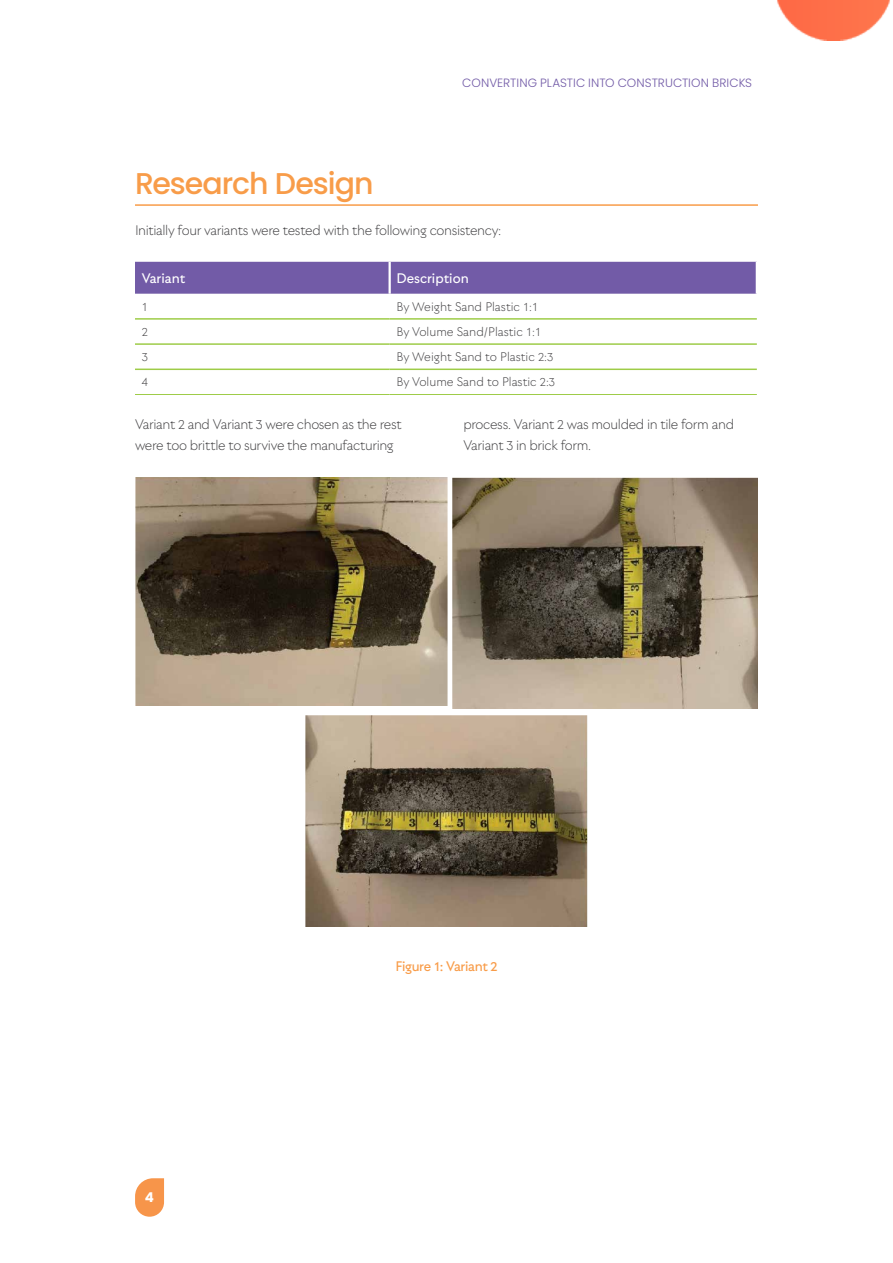
<style>
.page{position:relative;width:893px;height:1263px;background:#fff}
.page>*{position:absolute;margin:0;border:0;box-sizing:border-box;transform-origin:0 0}
.t1{font:500 30px "Poppins";letter-spacing:-.035em;color:#f89c49}
.t2{font:300 15px/21px "Utily";letter-spacing:-.02em;color:#414042}
.t3{font:500 15px "Utily";color:#fff}
.t4{font:500 15px "Utily";letter-spacing:-.025em;color:#f89c49}
.t5{font:300 13.5px "Utily";color:#414042}
.t6{font:700 13.5px "Poppins";color:#fff}
.t7{font:300 12px "Poppins";letter-spacing:.005em;color:#725ba7}
</style>
<div class="page">
<svg style="left:135px;top:1178px;width:29px;height:39px"></svg>
<img style="left:777px;top:0;width:113px;height:40px">
<hr style="left:135px;top:204px;width:623px;height:2px;background:#f89c49">
<div style="left:135px;top:262px;width:621px;height:32px;background:#725ba7"></div>
<hr style="left:389px;top:262px;width:2px;height:32px;background:#fff">
<hr style="left:135px;top:318px;width:255px;height:2px;background:#9ecc48">
<hr style="left:390px;top:318px;width:367px;height:2px;background:#9ecc48">
<hr style="left:135px;top:343px;width:255px;height:2px;background:#9ecc48">
<hr style="left:390px;top:343px;width:367px;height:2px;background:#9ecc48">
<hr style="left:135px;top:369px;width:255px;height:1px;background:#9ecc48">
<hr style="left:390px;top:369px;width:367px;height:1px;background:#9ecc48">
<hr style="left:135px;top:394px;width:255px;height:1px;background:#9ecc48">
<hr style="left:390px;top:394px;width:367px;height:1px;background:#9ecc48">
<img style="left:135px;top:477px;width:312px;height:229px">
<img style="left:452px;top:477px;width:306px;height:232px">
<img style="left:306px;top:716px;width:281px;height:211px">
<p class="t7" style="left:462px;top:76px;width:291px">CONVERTING PLASTIC INTO CONSTRUCTION BRICKS</p>
<h1 class="t1" style="left:135px;top:166px;width:240px">Research Design</h1>
<p class="t2" style="left:135px;top:219px;width:368px">Initially four variants were tested with the following consistency:</p>
<p class="t3" style="left:142px;top:269px;width:45px">Variant</p>
<p class="t3" style="left:396px;top:269px;width:74px">Description</p>
<p class="t5" style="left:142px;top:298px;width:8px">1</p>
<p class="t5" style="left:396px;top:298px;width:143px">By Weight Sand Plastic 1:1</p>
<p class="t5" style="left:142px;top:324px;width:8px">2</p>
<p class="t5" style="left:396px;top:324px;width:146px">By Volume Sand/Plastic 1:1</p>
<p class="t5" style="left:142px;top:349px;width:8px">3</p>
<p class="t5" style="left:396px;top:349px;width:158px">By Weight Sand to Plastic 2:3</p>
<p class="t5" style="left:142px;top:374px;width:8px">4</p>
<p class="t5" style="left:396px;top:374px;width:160px">By Volume Sand to Plastic 2:3</p>
<p class="t2" style="left:135px;top:414px;width:268px">Variant 2 and Variant 3 were chosen as the rest were too brittle to survive the manufacturing</p>
<p class="t2" style="left:463px;top:414px;width:272px">process. Variant 2 was moulded in tile form and<br>Variant 3 in brick form.</p>
<p class="t6" style="left:145px;top:1190px;width:11px">4</p>
<p class="t4" style="left:395px;top:958px;width:104px">Figure 1: Variant 2</p>
</div>
